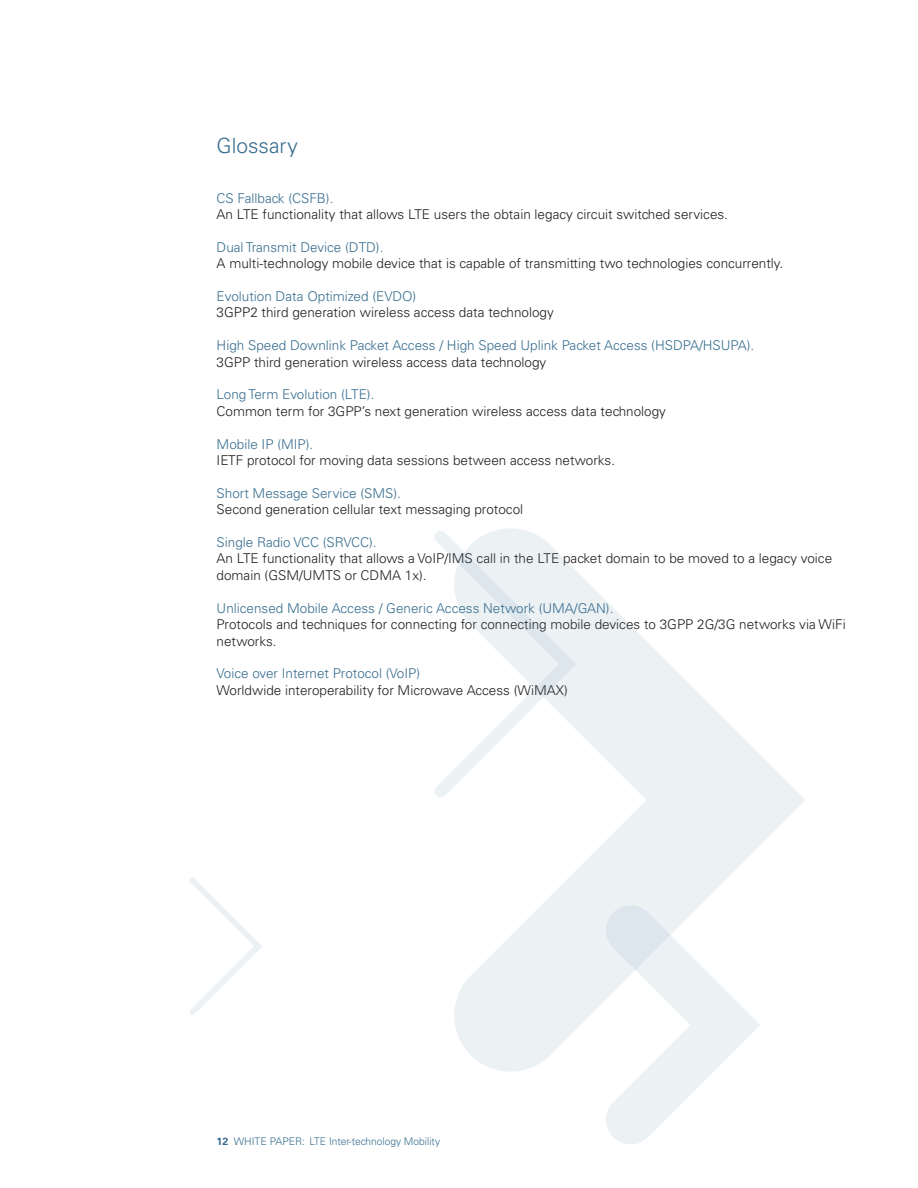
<style>
.page{position:relative;width:918px;height:1188px;background:#fff}
.page>*{position:absolute;margin:0;border:0;box-sizing:border-box;transform-origin:0 0}
.Body_copy{font:300 21px "Univers LT Std";color:#386e8f}
.Body_copy-2{font:300 13.5px/16.5px "Univers LT Std";color:#231f20}
.Body_copy-3{font:300 13.5px "Univers LT Std";color:#386e8f}
.Descriptor{font:300 10.5px "Univers LT Std";color:#386e8f}
.s1{font-weight:700}
</style>
<div class="page">
<svg style="left:454px;top:528px;width:351px;height:544px"></svg>
<svg style="left:189px;top:878px;width:73px;height:137px"></svg>
<svg style="left:604px;top:904px;width:157px;height:240px"></svg>
<svg style="left:435px;top:530px;width:141px;height:268px"></svg>
<p class="Body_copy" style="left:217px;top:133px;width:83px">Glossary</p>
<p class="Body_copy-3" style="left:217px;top:190px;width:118px">CS Fallback (CSFB).</p>
<p class="Body_copy-2" style="left:217px;top:206px;width:513px">An LTE functionality that allows LTE users the obtain legacy circuit switched services.</p>
<p class="Body_copy-3" style="left:217px;top:239px;width:168px">Dual Transmit Device (DTD).</p>
<p class="Body_copy-2" style="left:217px;top:255px;width:568px">A multi-technology mobile device that is capable of transmitting two technologies concurrently.</p>
<p class="Body_copy-3" style="left:217px;top:288px;width:201px">Evolution Data Optimized (EVDO)</p>
<p class="Body_copy-2" style="left:217px;top:304px;width:339px">3GPP2 third generation wireless access data technology</p>
<p class="Body_copy-3" style="left:217px;top:337px;width:539px">High Speed Downlink Packet Access / High Speed Uplink Packet Access (HSDPA/HSUPA).</p>
<p class="Body_copy-2" style="left:217px;top:354px;width:331px">3GPP third generation wireless access data technology</p>
<p class="Body_copy-3" style="left:217px;top:386px;width:159px">Long Term Evolution (LTE).</p>
<p class="Body_copy-2" style="left:217px;top:403px;width:451px">Common term for 3GPP’s next generation wireless access data technology</p>
<p class="Body_copy-3" style="left:217px;top:436px;width:98px">Mobile IP (MIP).</p>
<p class="Body_copy-2" style="left:217px;top:452px;width:400px">IETF protocol for moving data sessions between access networks.</p>
<p class="Body_copy-3" style="left:217px;top:485px;width:186px">Short Message Service (SMS).</p>
<p class="Body_copy-2" style="left:217px;top:501px;width:308px">Second generation cellular text messaging protocol</p>
<p class="Body_copy-3" style="left:217px;top:534px;width:161px">Single Radio VCC (SRVCC).</p>
<p class="Body_copy-2" style="left:217px;top:550px;width:617px">An LTE functionality that allows a VoIP/IMS call in the LTE packet domain to be moved to a legacy voice</p>
<p class="Body_copy-2" style="left:217px;top:567px;width:212px">domain (GSM/UMTS or CDMA 1x).</p>
<p class="Body_copy-3" style="left:217px;top:600px;width:398px">Unlicensed Mobile Access / Generic Access Network (UMA/GAN).</p>
<p class="Body_copy-2" style="left:217px;top:616px;width:631px">Protocols and techniques for connecting for connecting mobile devices to 3GPP 2G/3G networks via WiFi networks.</p>
<p class="Body_copy-3" style="left:217px;top:665px;width:205px">Voice over Internet Protocol (VoIP)</p>
<p class="Body_copy-2" style="left:217px;top:682px;width:353px">Worldwide interoperability for Microwave Access (WiMAX)</p>
<p class="Descriptor" style="left:217px;top:1135px;width:225px"><span class="s1">12</span> WHITE PAPER: LTE Inter-technology Mobility</p>
</div>
